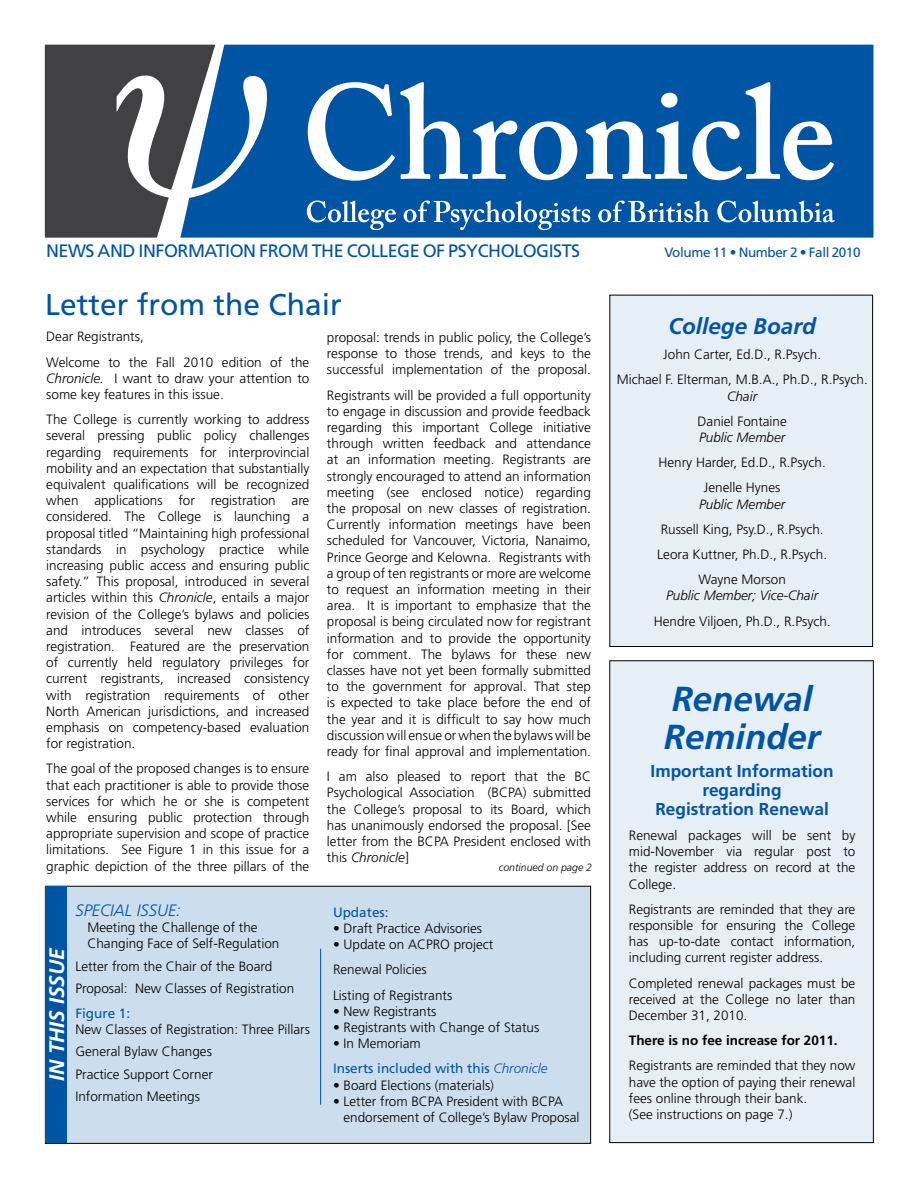
<style>
.page{position:relative;width:918px;height:1188px;background:#fff}
.page>*{position:absolute;margin:0;border:0;box-sizing:border-box;transform-origin:0 0}
.t1{font:italic 700 34.65px/38.2px "Frutiger";color:#0054a4}
.t2{font:30px "Frutiger";color:#0054a4}
.t3{font:italic 700 22.5px "Frutiger";color:#0054a4}
.t4{font:italic 700 21px "Frutiger";color:#fff}
.t5{font:18px "Frutiger";letter-spacing:-.03em;color:#0054a4}
.t6{font:700 17.25px/19px "Frutiger";color:#0054a4;text-align:center}
.t7{font:italic 300 16.5px "Frutiger";color:#0054a4}
.t8{font:300 13.5px/16.2px "Frutiger";color:#000}
.t9{font:13.5px/25.2px "Frutiger";color:#0054a4}
.t10{font:italic 300 13.5px "Frutiger";color:#000}
.t11{font:700 13.5px "Frutiger";color:#000}
.t12{font:13.5px "Frutiger";letter-spacing:-.03em;color:#0054a4}
.t13{font:italic 300 10.5px "Frutiger";color:#000}
.s1{font-style:italic}
.s2{font-weight:300;color:#000}
.s3{font-weight:300;font-style:italic}
</style>
<div class="page">
<div style="left:45px;top:886px;width:546px;height:257px;background:#ccdded"></div>
<div style="left:45px;top:886px;width:546px;height:258px;border:1px solid #000"></div>
<svg style="left:45px;top:44px;width:828px;height:194px;background:#346da4"></svg>
<div style="left:46px;top:886px;width:21px;height:257px;background:#0054a4"></div>
<hr style="left:320px;top:949px;width:1px;height:156px;background:#0054a4">
<div style="left:610px;top:295px;width:263px;height:351px;background:#e6eef6"></div>
<div style="left:609px;top:295px;width:264px;height:352px;border:1px solid #000"></div>
<div style="left:610px;top:661px;width:263px;height:482px;background:#e6eef6"></div>
<div style="left:609px;top:660px;width:265px;height:483px;border:1px solid #000"></div>
<h3 class="t5" style="left:46px;top:240px;width:510px">news and information from the COLLEGE OF PSYCHOLOGISTS</h3>
<p class="t12" style="left:664px;top:244px;width:198px">Volume 11 • Number 2 • Fall 2010</p>
<h2 class="t2" style="left:45px;top:287px;width:298px">Letter from the Chair</h2>
<p class="t8" style="left:46px;top:324px;width:265px;line-height:25.2px">Dear Registrants,<br>Welcome to the Fall 2010 edition of the</p>
<p class="t8" style="left:46px;top:370px;width:265px"><span class="s1">Chronicle.</span> I want to draw your attention to some key features in this issue.</p>
<p class="t8" style="left:46px;top:411px;width:265px;text-align:justify">The College is currently working to address several pressing public policy challenges regarding requirements for interprovincial mobility and an expectation that substantially equivalent qualifications will be recognized when applications for registration are considered. The College is launching a proposal titled “Maintaining high professional standards in psychology practice while increasing public access and ensuring public safety.” This proposal, introduced in several articles within this <span class="s1">Chronicle</span>, entails a major revision of the College’s bylaws and policies and introduces several new classes of registration. Featured are the preservation of currently held regulatory privileges for current registrants, increased consistency with registration requirements of other North American jurisdictions, and increased emphasis on competency-based evaluation for registration.</p>
<p class="t8" style="left:46px;top:761px;width:265px;text-align:justify">The goal of the proposed changes is to ensure that each practitioner is able to provide those services for which he or she is competent while ensuring public protection through appropriate supervision and scope of practice limitations. See Figure 1 in this issue for a graphic depiction of the three pillars of the</p>
<h3 class="t4" style="left:44px;top:1081px;width:135px;rotate:-90deg">IN THIS ISSUE</h3>
<p class="t7" style="left:75px;top:901px;width:107px">SPECIAL ISSUE:</p>
<p class="t8" style="left:87px;top:919px;width:194px">Meeting the Challenge of the<br>Changing Face of Self-Regulation</p>
<p class="t8" style="left:75px;top:955px;width:220px;line-height:22.2px">Letter from the Chair of the Board<br>Proposal: New Classes of Registration</p>
<p class="t9" style="left:75px;top:1001px;width:56px">Figure 1:</p>
<p class="t8" style="left:75px;top:1018px;width:236px;line-height:22.2px">New Classes of Registration: Three Pillars<br>General Bylaw Changes<br>Practice Support Corner<br>Information Meetings</p>
<p class="t8" style="left:327px;top:329px;width:266px;text-align:justify">proposal: trends in public policy, the College’s response to those trends, and keys to the successful implementation of the proposal.</p>
<p class="t8" style="left:327px;top:387px;width:266px;text-align:justify">Registrants will be provided a full opportunity to engage in discussion and provide feedback regarding this important College initiative through written feedback and attendance at an information meeting. Registrants are strongly encouraged to attend an information meeting (see enclosed notice) regarding the proposal on new classes of registration.<br>Currently information meetings have been scheduled for Vancouver, Victoria, Nanaimo, Prince George and Kelowna. Registrants with a group of ten registrants or more are welcome to request an information meeting in their area. It is important to emphasize that the proposal is being circulated now for registrant information and to provide the opportunity for comment. The bylaws for these new classes have not yet been formally submitted to the government for approval. That step is expected to take place before the end of the year and it is difficult to say how much discussion will ensue or when the bylaws will be ready for final approval and implementation.</p>
<p class="t8" style="left:327px;top:768px;width:266px;text-align:justify">I am also pleased to report that the BC Psychological Association (BCPA) submitted the College’s proposal to its Board, which has unanimously endorsed the proposal. [See letter from the BCPA President enclosed with this <span class="s1">Chronicle</span>]</p>
<p class="t13" style="left:499px;top:861px;width:95px">continued on page 2</p>
<p class="t9" style="left:333px;top:900px;width:57px">Updates:</p>
<p class="t8" style="left:333px;top:920px;width:151px">• Draft Practice Advisories</p>
<p class="t8" style="left:333px;top:932px;width:162px;line-height:25.2px">• Update on ACPRO project<br>Renewal Policies<br>Listing of Registrants</p>
<p class="t8" style="left:333px;top:1003px;width:105px">• New Registrants</p>
<p class="t8" style="left:333px;top:1019px;width:208px">• Registrants with Change of Status</p>
<p class="t9" style="left:333px;top:1031px;width:216px"><span class="s2">• In Memoriam<br></span>I nserts included with this <span class="s3">Chronicle</span></p>
<p class="t8" style="left:333px;top:1077px;width:163px">• Board Elections (materials)</p>
<p class="t8" style="left:344px;top:1093px;width:238px;text-indent:-11px">• Letter from BCPA President with BCPA endorsement of College’s Bylaw Proposal</p>
<h3 class="t3" style="left:668px;top:313px;width:149px">College Board</h3>
<p class="t8" style="left:617px;top:342px;width:253px;line-height:25.2px;text-align:center">John Carter, Ed.D., R.Psych.<br>Michael F. Elterman, M.B.A., Ph.D., R.Psych.</p>
<p class="t10" style="left:727px;top:388px;width:31px">Chair</p>
<p class="t8" style="left:698px;top:413px;width:91px">Daniel Fontaine</p>
<p class="t10" style="left:699px;top:430px;width:88px">Public Member</p>
<p class="t8" style="left:659px;top:450px;width:169px;line-height:25.2px;text-align:center">Henry Harder, Ed.D., R.Psych.<br>Jenelle Hynes</p>
<p class="t10" style="left:699px;top:496px;width:88px">Public Member</p>
<p class="t8" style="left:657px;top:517px;width:171px;line-height:25.2px;text-align:center">Russell King, Psy.D., R.Psych.<br>Leora Kuttner, Ph.D., R.Psych.<br>Wayne Morson</p>
<p class="t10" style="left:666px;top:588px;width:153px">Public Member; Vice-Chair</p>
<p class="t8" style="left:654px;top:613px;width:178px">Hendre Viljoen, Ph.D., R.Psych.</p>
<h1 class="t1" style="left:664px;top:679px;width:158px">Renewal<br>Reminder</h1>
<p class="t6" style="left:651px;top:761px;width:185px">Important Information regarding<br>Registration Renewal</p>
<p class="t8" style="left:629px;top:827px;width:228px;text-align:justify">Renewal packages will be sent by mid-November via regular post to the register address on record at the College.</p>
<p class="t8" style="left:629px;top:901px;width:228px;text-align:justify">Registrants are reminded that they are responsible for ensuring the College has up-to-date contact information, including current register address.</p>
<p class="t8" style="left:629px;top:975px;width:228px;text-align:justify">Completed renewal packages must be received at the College no later than December 31, 2010.</p>
<p class="t11" style="left:629px;top:1033px;width:210px">There is no fee increase for 2011.</p>
<p class="t8" style="left:629px;top:1058px;width:228px">Registrants are reminded that they now have the option of paying their renewal fees online through their bank.<br>(See instructions on page 7.)</p>
</div>
